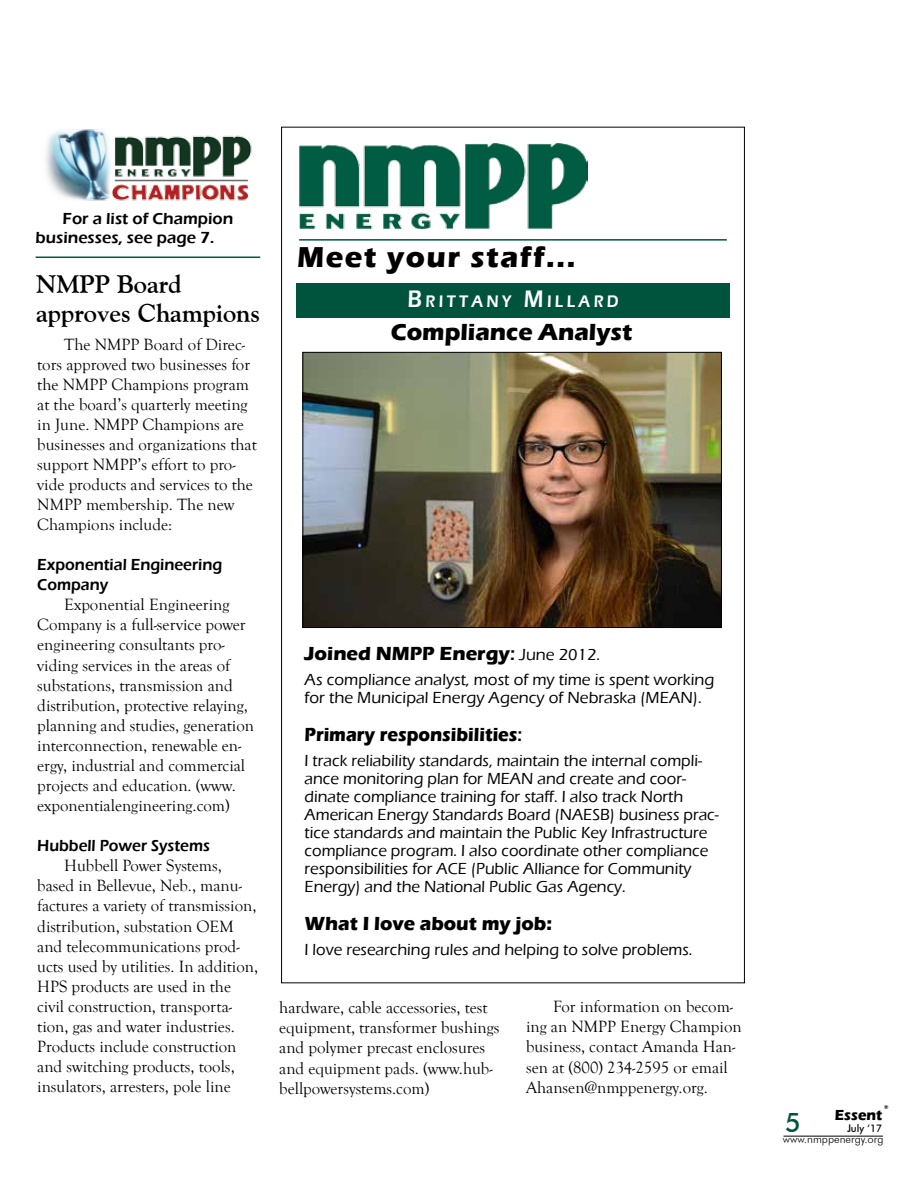
<style>
.page{position:relative;width:918px;height:1188px;background:#fff}
.page>*{position:absolute;margin:0;border:0;box-sizing:border-box;transform-origin:0 0}
.t1{font:700 29.55px "Eras ITC";letter-spacing:.05em;color:#000}
.t2{font:500 27px "Futura BT";color:#00543e;scale:.95 1}
.t3{font:700 25.5px/28.5px "Goudy Old Style BT";color:#000}
.t4{font:700 24px "Eras ITC";color:#000}
.t5{font:700 19.5px "Eras ITC";color:#000}
.t6{font:700 19.5px "Eras ITC";color:#000;scale:.92 1}
.t7{font:600 17.25px "Eras ITC";letter-spacing:.215em;color:#fff;scale:.91 1}
.t8{font:16.8px/20.1px "Goudy Old Style T";color:#000}
.t9{font:500 16.5px/18px "Eras ITC";color:#000}
.t10{font:600 16.5px/19.8px "Eras ITC";color:#000;scale:.95 1}
.t11{font:600 16.5px/19.8px "Eras ITC";color:#000}
.t12{font:700 15px "Eras ITC";color:#000;scale:.95 1}
.t13{font:300 11.25px "Futura BT";color:#000}
.t14{font:500 10.5px "Futura BT";color:#000;scale:.95 1}
.t15{font:700 5.25px "Futura BT";color:#000}
.s1{font-size:24.6px}
.s2{font-weight:600}
.s3{font-weight:500;font-size:16.5px}
</style>
<div class="page">
<hr style="left:783px;top:1136px;width:100px;height:1px;background:#000">
<div style="left:297px;top:283px;width:433px;height:35px;background:#00543e"></div>
<img style="left:299px;top:143px;width:289px;height:86px">
<hr style="left:299px;top:239px;width:428px;height:2px;background:#00543e">
<img style="left:305px;top:354px;width:415px;height:272px">
<div style="left:303px;top:352px;width:419px;height:276px;border:1px solid #000"></div>
<img style="left:46px;top:129px;width:206px;height:72px">
<hr style="left:36px;top:257px;width:224px;height:1px;background:#005c42">
<p class="t11" style="left:36px;top:208px;width:199px;text-indent:27px">For a list of Champion businesses, see page 7.</p>
<h3 class="t3" style="left:36px;top:270px;width:226px">NMPP Board approves Champions</h3>
<p class="t8" style="left:37px;top:334px;width:221px;text-indent:27px">The NMPP Board of Direc&shy;tors approved two businesses for the NMPP Champions program at the board’s quarterly meeting in June. NMPP Champions are businesses and organizations that support NMPP’s effort to pro&shy;vide products and services to the<br>NMPP membership. The new<br>Champions include:</p>
<p class="t10" style="left:37px;top:555px;width:196px">Exponential Engineering<br>Company</p>
<p class="t8" style="left:37px;top:595px;width:218px;text-indent:27px">Exponential Engineering<br>Company is a full-service power engineering consultants pro&shy;viding services in the areas of substations, transmission and distribution, protective relaying, planning and studies, generation interconnection, renewable en&shy;ergy, industrial and commercial projects and education. (www. exponentialengineering.com)</p>
<p class="t10" style="left:37px;top:836px;width:183px">Hubbell Power Systems</p>
<p class="t8" style="left:37px;top:856px;width:222px;text-indent:27px">Hubbell Power Systems, based in Bellevue, Neb., manu&shy;factures a variety of transmission, distribution, substation OEM and telecommunications prod&shy;ucts used by utilities. In addition,<br>HPS products are used in the civil construction, transporta&shy;tion, gas and water industries.<br>Products include construction and switching products, tools, insulators, arresters, pole line</p>
<h1 class="t1" style="left:297px;top:241px;width:280px">Meet your staff...</h1>
<p class="t7" style="left:408px;top:292px;width:234px"><span class="s1">B</span>RITTANY <span class="s1">M</span>ILLARD</p>
<h3 class="t4" style="left:391px;top:319px;width:243px">Compliance Analyst</h3>
<p class="t5" style="left:305px;top:642px;width:297px">Joined NMPP Energy<span class="s2">:</span> <span class="s3">June 2012.</span></p>
<p class="t9" style="left:305px;top:670px;width:411px">As compliance analyst, most of my time is spent working for the Municipal Energy Agency of Nebraska (MEAN).</p>
<p class="t6" style="left:305px;top:723px;width:238px">Primary responsibilities<span class="s2">:</span></p>
<p class="t9" style="left:305px;top:751px;width:416px">I track reliability standards, maintain the internal compli&shy;ance monitoring plan for MEAN and create and coor&shy;dinate compliance training for staff. I also track North American Energy Standards Board (NAESB) business prac&shy;tice standards and maintain the Public Key Infrastructure compliance program. I also coordinate other compliance responsibilities for ACE (Public Alliance for Community Energy) and the National Public Gas Agency.</p>
<p class="t5" style="left:305px;top:912px;width:249px">What I love about my job:</p>
<p class="t9" style="left:305px;top:940px;width:389px">I love researching rules and helping to solve problems.</p>
<p class="t8" style="left:279px;top:998px;width:222px">hardware, cable accessories, test equipment, transformer bushings and polymer precast enclosures and equipment pads. (www.hub&shy;bellpowersystems.com)</p>
<p class="t8" style="left:526px;top:997px;width:217px;text-indent:27px">For information on becom&shy;ing an NMPP Energy Champion business, contact Amanda Han&shy;sen at (800) 234-2595 or email<br>Ahansen@nmppenergy.org.</p>
<p class="t15" style="left:884px;top:1104px;width:6px">®</p>
<p class="t12" style="left:835px;top:1107px;width:51px">Essent</p>
<p class="t14" style="left:847px;top:1122px;width:39px">July ‘17</p>
<h2 class="t2" style="left:785px;top:1106px;width:18px">5</h2>
<p class="t13" style="left:783px;top:1132px;width:102px">www.nmppenergy.org</p>
</div>
